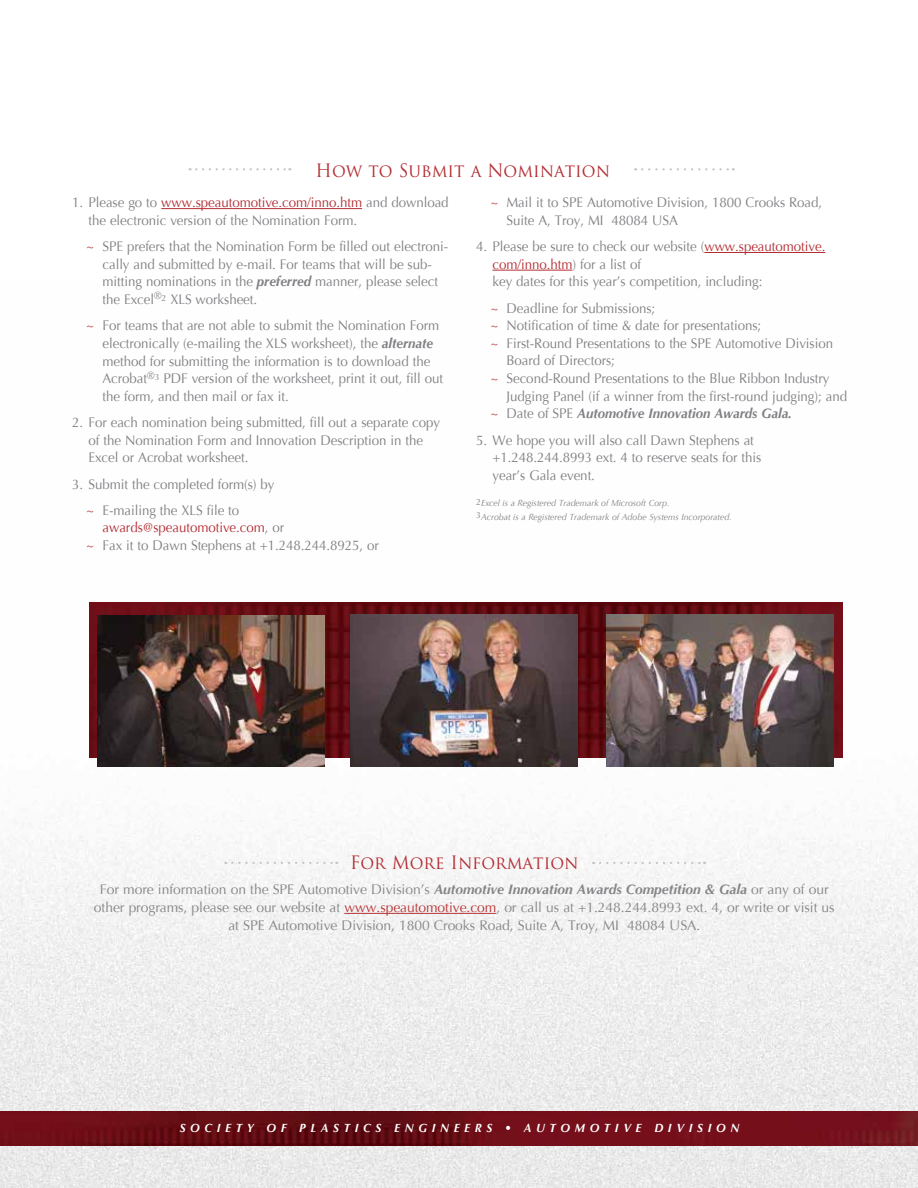
<style>
.page{position:relative;width:918px;height:1188px;background:#fff}
.page>*{position:absolute;margin:0;border:0;box-sizing:border-box;transform-origin:0 0}
.t1{font:18px "Trajan Pro";color:#b42e34;scale:.95 1}
.t2{font:13.8px/17.5px "Optima";letter-spacing:-.005em;color:#807f83;scale:.96 1}
.t3{font:13.8px/17.5px "Optima";letter-spacing:-.005em;color:#858487;text-align:center}
.t4{font:italic 700 13.8px "Optima";letter-spacing:-.005em;color:#807f83;scale:.96 1}
.t5{font:italic 700 12px "Optima";letter-spacing:.4em;color:#fff;scale:.96 1}
.t6{font:italic 9px/13.5px "Optima";color:#807f83;scale:.96 1}
.s1{color:#b42e34}
.s2{font-weight:700;font-style:italic}
.s3{font-weight:400;font-style:normal;color:#b42e34}
.s4{font-weight:400;font-style:normal}
.s5{color:#b73739}
</style>
<div class="page">
<img style="left:0;top:757px;width:918px;height:431px">
<hr style="left:161px;top:208px;width:201px;height:1px;background:#b42e34">
<hr style="left:704px;top:252px;width:121px;height:1px;background:#b42e34">
<hr style="left:493px;top:270px;width:79px;height:1px;background:#b42e34">
<svg style="left:190px;top:168px;width:100px;height:2px"></svg>
<svg style="left:642px;top:168px;width:92px;height:2px"></svg>
<hr style="left:344px;top:913px;width:152px;height:1px;background:#b73739">
<svg style="left:232px;top:862px;width:105px;height:2px"></svg>
<svg style="left:600px;top:862px;width:105px;height:2px"></svg>
<img style="left:89px;top:602px;width:754px;height:155px">
<img style="left:607px;top:614px;width:227px;height:153px">
<img style="left:97px;top:615px;width:227px;height:152px">
<img style="left:350px;top:614px;width:227px;height:153px">
<img style="left:0;top:1112px;width:918px;height:34px">
<h1 class="t1" style="left:316px;top:159px;width:311px">How to Submit a Nomination</h1>
<p class="t2" style="left:88px;top:194px;width:377px;text-indent:-16px">1. Please go to <span class="s1">www.speautomotive.com/inno.htm</span> and download the electronic version of the Nomination Form.</p>
<p class="t2" style="left:103px;top:238px;width:362px;text-indent:-16px"><span class="s1">~</span> SPE prefers that the Nomination Form be filled out electroni&shy;cally and submitted by e-mail. For teams that will be sub&shy;mitting nominations in the <span class="s2">preferred</span> manner, please select the Excel<sup>®</sup><sup>2</sup> XLS worksheet.</p>
<p class="t2" style="left:103px;top:317px;width:356px;text-indent:-16px"><span class="s1">~</span> For teams that are not able to submit the Nomination Form electronically (e-mailing the XLS worksheet), the <span class="s2">alternate </span>method for submitting the information is to download the Acrobat<sup>®</sup><sup>3</sup> PDF version of the worksheet, print it out, fill out the form, and then mail or fax it.</p>
<p class="t2" style="left:88px;top:414px;width:368px;text-indent:-16px">2. For each nomination being submitted, fill out a separate copy of the Nomination Form and Innovation Description in the<br>Excel or Acrobat worksheet.</p>
<p class="t2" style="left:86px;top:471px;width:198px;line-height:26.2px;text-indent:-14px">3. Submit the completed form(s) by <span class="s1">~</span> E-mailing the XLS file to</p>
<p class="t2" style="left:86px;top:519px;width:306px;text-indent:16px"><span class="s1">awards@speautomotive.com</span>, or<br><span class="s1">~</span> Fax it to Dawn Stephens at +1.248.244.8925, or</p>
<p class="t2" style="left:507px;top:194px;width:330px;text-indent:-16px"><span class="s1">~</span> Mail it to SPE Automotive Division, 1800 Crooks Road,<br>Suite A, Troy, MI 48084 USA</p>
<p class="t2" style="left:493px;top:238px;width:348px;text-indent:-16px">4. Please be sure to check our website (<span class="s1">www.speautomotive. com/inno.htm</span>) for a list of<br>key dates for this year’s competition, including:</p>
<p class="t2" style="left:490px;top:299px;width:173px"><span class="s1">~</span> Deadline for Submissions;</p>
<p class="t2" style="left:490px;top:317px;width:284px"><span class="s1">~</span> Notification of time &amp; date for presentations;</p>
<p class="t2" style="left:490px;top:335px;width:359px"><span class="s1">~</span> First-Round Presentations to the SPE Automotive Division</p>
<p class="t2" style="left:507px;top:352px;width:114px">Board of Directors;</p>
<p class="t2" style="left:490px;top:370px;width:355px"><span class="s1">~</span> Second-Round Presentations to the Blue Ribbon Industry</p>
<p class="t2" style="left:507px;top:387px;width:356px">Judging Panel (if a winner from the first-round judging); and</p>
<p class="t4" style="left:490px;top:406px;width:316px"><span class="s3">~</span> <span class="s4">Date of SPE</span> Automotive Innovation Awards Gala.</p>
<p class="t2" style="left:493px;top:431px;width:282px;text-indent:-16px">5. We hope you will also call Dawn Stephens at +1.248.244.8993 ext. 4 to reserve seats for this year’s Gala event.</p>
<p class="t6" style="left:476px;top:496px;width:268px"><sup>2</sup>Excel is a Registered Trademark of Microsoft Corp.<br><sup>3</sup>Acrobat is a Registered Trademark of Adobe Systems Incorporated.</p>
<h1 class="t1" style="left:350px;top:851px;width:242px">For More Information</h1>
<p class="t3" style="left:94px;top:881px;width:742px">For more information on the SPE Automotive Division’s <span class="s2">Automotive Innovation Awards Competition &amp; Gala</span> or any of our other programs, please see our website at <span class="s5">www.speautomotive.com</span>, or call us at +1.248.244.8993 ext. 4, or write or visit us at SPE Automotive Division, 1800 Crooks Road, Suite A, Troy, MI 48084 USA.</p>
<p class="t5" style="left:180px;top:1121px;width:584px">Society of Plas tics Engineers • Automotive Divis ion</p>
</div>
